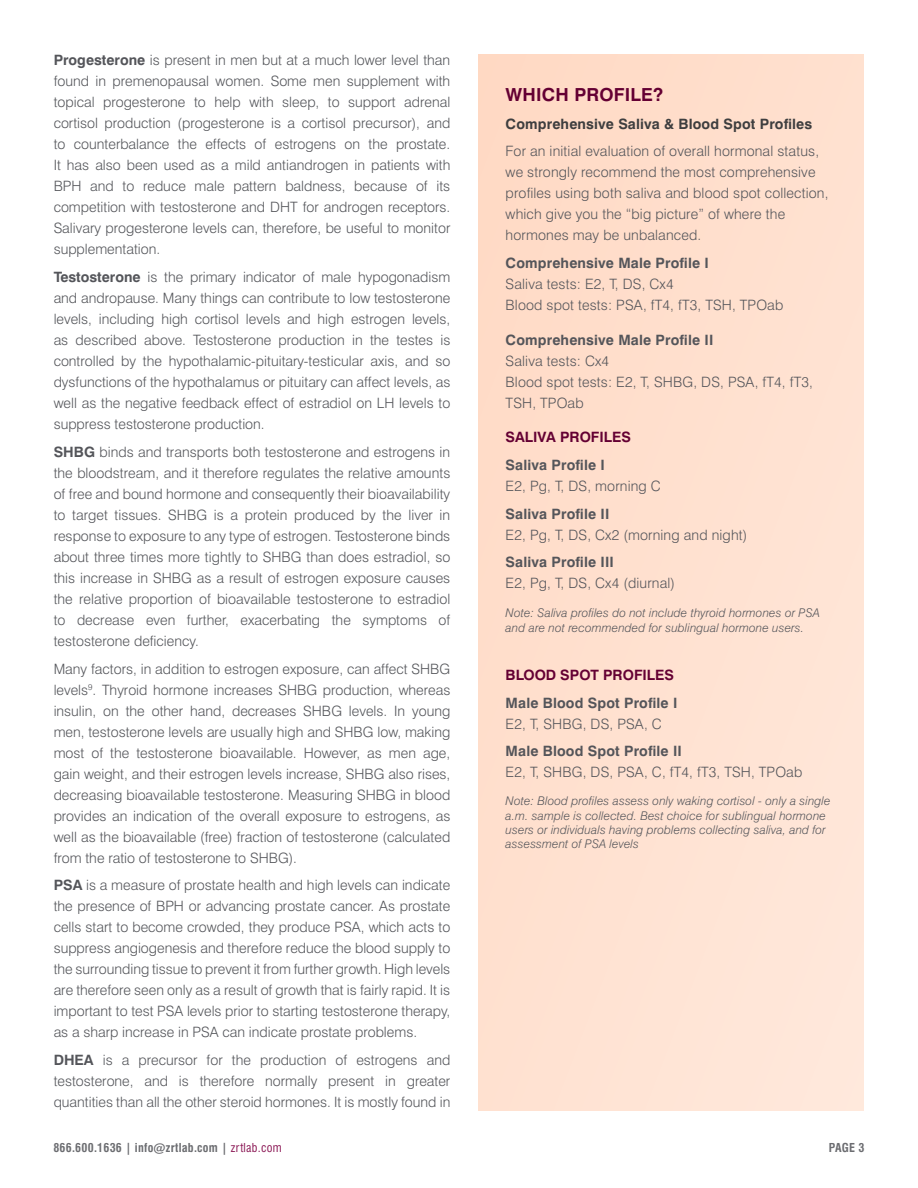
<style>
.page{position:relative;width:918px;height:1188px;background:#fff}
.page>*{position:absolute;margin:0;border:0;box-sizing:border-box;transform-origin:0 0}
.t1{font:700 18px "Swiss 721 BT";letter-spacing:.01em;color:#640033}
.t2{font:300 14.25px/21px "Swiss 721 BT";letter-spacing:.01em;color:#54555a;text-align:justify}
.t3{font:700 14.25px "Swiss 721 BT";letter-spacing:.01em;color:#54555a}
.t4{font:700 14.25px "Swiss 721 BT";letter-spacing:.01em;color:#3e3e3f}
.t5{font:700 14.25px "Swiss 721 BT";color:#640033}
.t6{font:italic 300 12px/14.4px "Swiss 721 BT";letter-spacing:.01em;color:#54555a}
.t7{font:700 condensed 12px "Swiss 721 BT";letter-spacing:.02em;color:#6c6d71}
.s1{font-weight:700}
.s2{font-weight:400;color:#8d1c58}
</style>
<div class="page">
<div style="left:478px;top:54px;width:386px;height:1056px;background:#ffe1d0"></div>
<p class="t2" style="left:54px;top:50px;width:398px"><span class="s1">Progesterone</span> is present in men but at a much lower level than found in premenopausal women. Some men supplement with topical progesterone to help with sleep, to support adrenal cortisol production (progesterone is a cortisol precursor), and to counterbalance the effects of estrogens on the prostate.<br>It has also been used as a mild antiandrogen in patients with BPH and to reduce male pattern baldness, because of its competition with testosterone and DHT for androgen receptors.<br>Salivary progesterone levels can, therefore, be useful to monitor supplementation.</p>
<p class="t2" style="left:54px;top:266px;width:398px"><span class="s1">Testosterone</span> is the primary indicator of male hypogonadism and andropause. Many things can contribute to low testosterone levels, including high cortisol levels and high estrogen levels, as described above. Testosterone production in the testes is controlled by the hypothalamic-pituitary-testicular axis, and so dysfunctions of the hypothalamus or pituitary can affect levels, as well as the negative feedback effect of estradiol on LH levels to suppress testosterone production.</p>
<p class="t2" style="left:54px;top:441px;width:398px"><span class="s1">SHBG</span> binds and transports both testosterone and estrogens in the bloodstream, and it therefore regulates the relative amounts of free and bound hormone and consequently their bioavailability to target tissues. SHBG is a protein produced by the liver in response to exposure to any type of estrogen. Testosterone binds about three times more tightly to SHBG than does estradiol, so this increase in SHBG as a result of estrogen exposure causes the relative proportion of bioavailable testosterone to estradiol to decrease even further, exacerbating the symptoms of testosterone deficiency.</p>
<p class="t2" style="left:54px;top:658px;width:398px">Many factors, in addition to estrogen exposure, can affect SHBG levels<sup>9</sup>. Thyroid hormone increases SHBG production, whereas insulin, on the other hand, decreases SHBG levels. In young men, testosterone levels are usually high and SHBG low, making most of the testosterone bioavailable. However, as men age, gain weight, and their estrogen levels increase, SHBG also rises, decreasing bioavailable testosterone. Measuring SHBG in blood provides an indication of the overall exposure to estrogens, as well as the bioavailable (free) fraction of testosterone (calculated from the ratio of testosterone to SHBG).</p>
<p class="t2" style="left:54px;top:875px;width:398px"><span class="s1">PSA</span> is a measure of prostate health and high levels can indicate the presence of BPH or advancing prostate cancer. As prostate cells start to become crowded, they produce PSA, which acts to suppress angiogenesis and therefore reduce the blood supply to the surrounding tissue to prevent it from further growth. High levels are therefore seen only as a result of growth that is fairly rapid. It is important to test PSA levels prior to starting testosterone therapy, as a sharp increase in PSA can indicate prostate problems.</p>
<p class="t2" style="left:54px;top:1049px;width:398px"><span class="s1">DHEA</span> is a precursor for the production of estrogens and testosterone, and is therefore normally present in greater quantities than all the other steroid hormones. It is mostly found in</p>
<p class="t1" style="left:506px;top:83px;width:159px">WHICH PROFILE?</p>
<p class="t4" style="left:506px;top:115px;width:308px">Comprehensive Saliva &amp; Blood Spot Profiles</p>
<p class="t2" style="left:506px;top:141px;width:324px;text-align:left">For an initial evaluation of overall hormonal status, we strongly recommend the most comprehensive profiles using both saliva and blood spot collection, which give you the “big picture” of where the hormones may be unbalanced.</p>
<p class="t3" style="left:506px;top:254px;width:205px">Comprehensive Male Profile I</p>
<p class="t2" style="left:506px;top:273px;width:170px">Saliva tests: E2, T, DS, Cx4</p>
<p class="t2" style="left:506px;top:294px;width:279px">Blood spot tests: PSA, fT4, fT3, TSH, TPOab</p>
<p class="t3" style="left:506px;top:331px;width:209px">Comprehensive Male Profile II</p>
<p class="t2" style="left:506px;top:350px;width:105px">Saliva tests: Cx4</p>
<p class="t2" style="left:506px;top:371px;width:309px">Blood spot tests: E2, T, SHBG, DS, PSA, fT4, fT3,<br>TSH, TPOab</p>
<p class="t5" style="left:506px;top:428px;width:127px">SALIVA PROFILES</p>
<p class="t3" style="left:506px;top:456px;width:101px">Saliva Profile I</p>
<p class="t2" style="left:506px;top:475px;width:157px">E2, Pg, T, DS, morning C</p>
<p class="t3" style="left:506px;top:505px;width:105px">Saliva Profile II</p>
<p class="t2" style="left:506px;top:524px;width:243px">E2, Pg, T, DS, Cx2 (morning and night)</p>
<p class="t3" style="left:506px;top:554px;width:110px">Saliva Profile III</p>
<p class="t2" style="left:506px;top:573px;width:171px">E2, Pg, T, DS, Cx4 (diurnal)</p>
<p class="t6" style="left:506px;top:605px;width:316px;line-height:15px">Note: Saliva profiles do not include thyroid hormones or PSA and are not recommended for sublingual hormone users.</p>
<p class="t5" style="left:506px;top:666px;width:170px">BLOOD SPOT PROFILES</p>
<p class="t3" style="left:506px;top:694px;width:173px">Male Blood Spot Profile I</p>
<p class="t2" style="left:506px;top:713px;width:158px">E2, T, SHBG, DS, PSA, C</p>
<p class="t3" style="left:506px;top:743px;width:178px">Male Blood Spot Profile II</p>
<p class="t2" style="left:506px;top:762px;width:298px">E2, T, SHBG, DS, PSA, C, fT4, fT3, TSH, TPOab</p>
<p class="t6" style="left:506px;top:794px;width:326px">Note: Blood profiles assess only waking cortisol - only a single a.m. sample is collected. Best choice for sublingual hormone users or individuals having problems collecting saliva, and for assessment of PSA levels</p>
<p class="t7" style="left:53px;top:1140px;width:230px">866.600.1636 | info@zrtlab.com | <span class="s2">zrtlab.com</span></p>
<p class="t7" style="left:829px;top:1140px;width:37px">PAGE 3</p>
</div>
